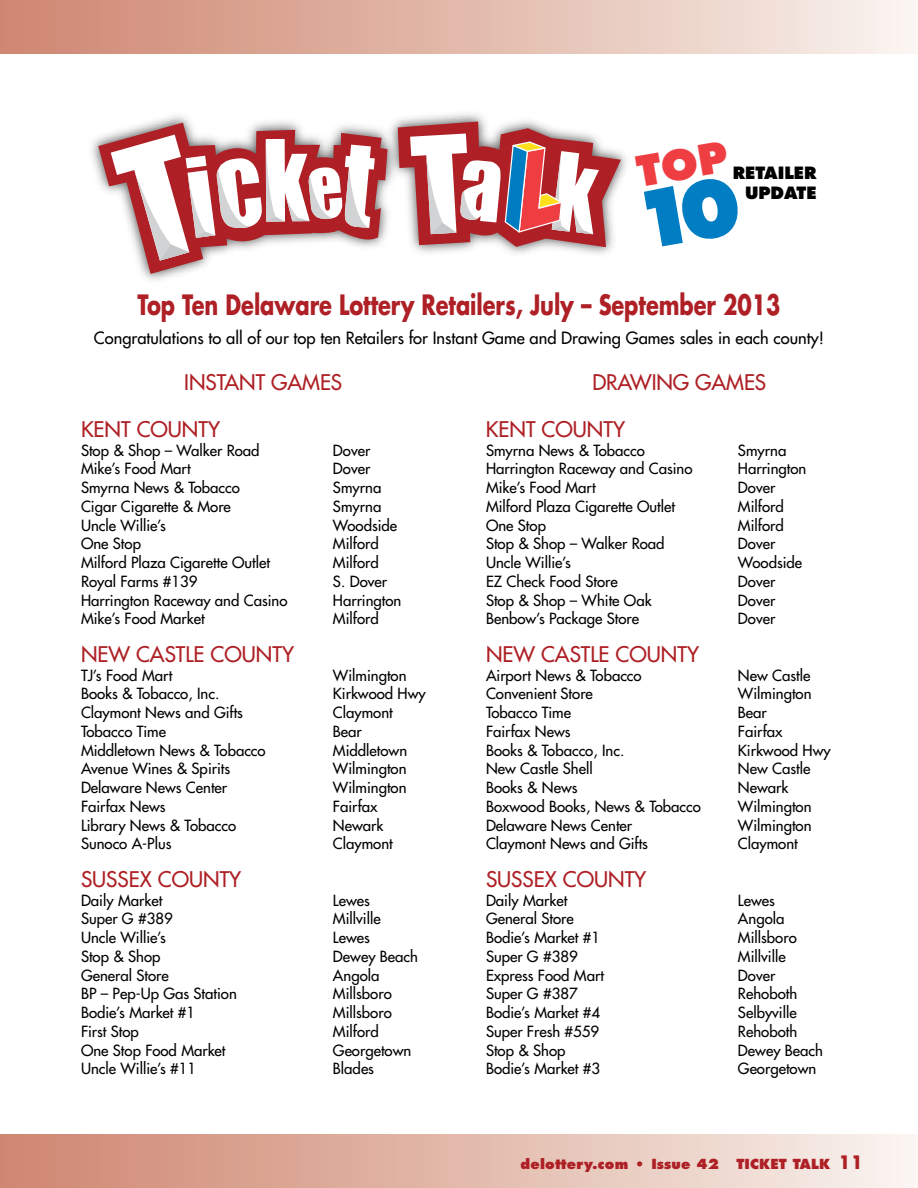
<style>
.page{position:relative;width:918px;height:1188px;background:#fff}
.page>*{position:absolute;margin:0;border:0;box-sizing:border-box;transform-origin:0 0}
.t1{font:700 27.3px "Futura Std";letter-spacing:-.005em;color:#ae2025;scale:.77 1}
.t2{font:500 21px "Futura Std";color:#ae2025}
.t3{font:500 16.5px "Futura Std";color:#000}
.t4{font:800 16.5px/19.8px "Futura Std";color:#000;text-align:right}
.t5{font:500 15px "Futura Std";color:#000}
.t6{font:800 13.5px "Futura Std";letter-spacing:.01em;color:#ae2025}
.s1{font-weight:700;font-size:18px}
</style>
<div class="page">
<div style="left:87px;top:110px;width:545px;height:176px;background:#000;opacity:.6"></div>
<svg style="left:98px;top:123px;width:290px;height:151px"></svg>
<svg style="left:111px;top:135px;width:264px;height:126px"></svg>
<svg style="left:398px;top:122px;width:223px;height:125px"></svg>
<div style="left:0;top:0;width:918px;height:54px;background:linear-gradient(to right,#ce846e,#f8f2ed)"></div>
<div style="left:0;top:1134px;width:918px;height:54px;background:linear-gradient(to right,#ce846e,#f8f2ed)"></div>
<p class="t4" style="left:733px;top:163px;width:85px">RETAILER<br>UPDATE</p>
<h1 class="t1" style="left:137px;top:287px;width:837px">Top Ten Delaware Lottery Retailers, July – September 2013</h1>
<p class="t3" style="left:94px;top:327px;width:732px">Congratulations to all of our top ten Retailers for Instant Game and Drawing Games sales in each county!</p>
<h2 class="t2" style="left:184px;top:369px;width:19px">Instant</h2>
<h2 class="t2" style="left:271px;top:369px;width:72px">GAMES</h2>
<h2 class="t2" style="left:81px;top:416px;width:85px">KENT County</h2>
<p class="t5" style="left:81px;top:441px;width:180px">Stop &amp; Shop – Walker Road</p>
<p class="t5" style="left:333px;top:441px;width:39px">Dover</p>
<p class="t5" style="left:81px;top:459px;width:111px">Mike’s Food Mart</p>
<p class="t5" style="left:333px;top:459px;width:39px">Dover</p>
<p class="t5" style="left:81px;top:478px;width:160px">Smyrna News &amp; Tobacco</p>
<p class="t5" style="left:333px;top:478px;width:50px">Smyrna</p>
<p class="t5" style="left:81px;top:497px;width:151px">Cigar Cigarette &amp; More</p>
<p class="t5" style="left:333px;top:497px;width:50px">Smyrna</p>
<p class="t5" style="left:81px;top:516px;width:86px">Uncle Willie’s</p>
<p class="t5" style="left:333px;top:516px;width:66px">Woodside</p>
<p class="t5" style="left:81px;top:534px;width:62px">One Stop</p>
<p class="t5" style="left:333px;top:534px;width:47px">Milford</p>
<p class="t5" style="left:81px;top:553px;width:191px">Milford Plaza Cigarette Outlet</p>
<p class="t5" style="left:333px;top:553px;width:47px">Milford</p>
<p class="t5" style="left:81px;top:572px;width:118px">Royal Farms #139</p>
<p class="t5" style="left:333px;top:572px;width:56px">S. Dover</p>
<p class="t5" style="left:81px;top:591px;width:208px">Harrington Raceway and Casino</p>
<p class="t5" style="left:333px;top:591px;width:70px">Harrington</p>
<p class="t5" style="left:81px;top:609px;width:125px">Mike’s Food Market</p>
<p class="t5" style="left:333px;top:609px;width:47px">Milford</p>
<h2 class="t2" style="left:81px;top:641px;width:81px">New Castle</h2>
<h2 class="t2" style="left:211px;top:641px;width:29px">County</h2>
<p class="t5" style="left:81px;top:666px;width:93px">TJ’s Food Mart</p>
<p class="t5" style="left:333px;top:666px;width:75px">Wilmington</p>
<p class="t5" style="left:81px;top:684px;width:140px">Books &amp; Tobacco, Inc.</p>
<p class="t5" style="left:333px;top:684px;width:94px">Kirkwood Hwy</p>
<p class="t5" style="left:81px;top:703px;width:164px">Claymont News and Gifts</p>
<p class="t5" style="left:333px;top:703px;width:61px">Claymont</p>
<p class="t5" style="left:81px;top:722px;width:87px">Tobacco Time</p>
<p class="t5" style="left:333px;top:722px;width:30px">Bear</p>
<p class="t5" style="left:81px;top:741px;width:186px">Middletown News &amp; Tobacco</p>
<p class="t5" style="left:333px;top:741px;width:76px">Middletown</p>
<p class="t5" style="left:81px;top:759px;width:151px">Avenue Wines &amp; Spirits</p>
<p class="t5" style="left:333px;top:759px;width:75px">Wilmington</p>
<p class="t5" style="left:81px;top:778px;width:148px">Delaware News Center</p>
<p class="t5" style="left:333px;top:778px;width:75px">Wilmington</p>
<p class="t5" style="left:81px;top:797px;width:86px">Fairfax News</p>
<p class="t5" style="left:333px;top:797px;width:47px">Fairfax</p>
<p class="t5" style="left:81px;top:816px;width:157px">Library News &amp; Tobacco</p>
<p class="t5" style="left:333px;top:816px;width:52px">Newark</p>
<p class="t5" style="left:81px;top:834px;width:92px">Sunoco A-Plus</p>
<p class="t5" style="left:333px;top:834px;width:61px">Claymont</p>
<h2 class="t2" style="left:81px;top:866px;width:24px">Susse</h2>
<h2 class="t2" style="left:140px;top:866px;width:47px">x County</h2>
<p class="t5" style="left:81px;top:891px;width:83px">Daily Market</p>
<p class="t5" style="left:333px;top:891px;width:38px">Lewes</p>
<p class="t5" style="left:81px;top:909px;width:93px">Super G #389</p>
<p class="t5" style="left:333px;top:909px;width:49px">Millville</p>
<p class="t5" style="left:81px;top:928px;width:86px">Uncle Willie’s</p>
<p class="t5" style="left:333px;top:928px;width:38px">Lewes</p>
<p class="t5" style="left:81px;top:947px;width:81px">Stop &amp; Shop</p>
<p class="t5" style="left:333px;top:947px;width:87px">Dewey Beach</p>
<p class="t5" style="left:81px;top:966px;width:89px">General Store</p>
<p class="t5" style="left:333px;top:966px;width:48px">Angola</p>
<p class="t5" style="left:81px;top:984px;width:157px">BP – Pep-Up Gas Station</p>
<p class="t5" style="left:333px;top:984px;width:60px">Millsboro</p>
<p class="t5" style="left:81px;top:1003px;width:116px">Bodie’s Market #1</p>
<p class="t5" style="left:333px;top:1003px;width:60px">Millsboro</p>
<p class="t5" style="left:81px;top:1022px;width:59px">First Stop</p>
<p class="t5" style="left:333px;top:1022px;width:47px">Milford</p>
<p class="t5" style="left:81px;top:1041px;width:146px">One Stop Food Market</p>
<p class="t5" style="left:333px;top:1041px;width:80px">Georgetown</p>
<p class="t5" style="left:81px;top:1059px;width:117px">Uncle Willie’s #11</p>
<p class="t5" style="left:333px;top:1059px;width:43px">Blades</p>
<h2 class="t2" style="left:592px;top:369px;width:15px">drawing</h2>
<h2 class="t2" style="left:695px;top:369px;width:72px">GAMES</h2>
<h2 class="t2" style="left:486px;top:416px;width:85px">KENT County</h2>
<p class="t5" style="left:486px;top:441px;width:160px">Smyrna News &amp; Tobacco</p>
<p class="t5" style="left:738px;top:441px;width:50px">Smyrna</p>
<p class="t5" style="left:486px;top:459px;width:208px">Harrington Raceway and Casino</p>
<p class="t5" style="left:738px;top:459px;width:70px">Harrington</p>
<p class="t5" style="left:486px;top:478px;width:111px">Mike’s Food Mart</p>
<p class="t5" style="left:738px;top:478px;width:39px">Dover</p>
<p class="t5" style="left:486px;top:497px;width:191px">Milford Plaza Cigarette Outlet</p>
<p class="t5" style="left:738px;top:497px;width:47px">Milford</p>
<p class="t5" style="left:486px;top:516px;width:62px">One Stop</p>
<p class="t5" style="left:738px;top:516px;width:47px">Milford</p>
<p class="t5" style="left:486px;top:534px;width:180px">Stop &amp; Shop – Walker Road</p>
<p class="t5" style="left:738px;top:534px;width:39px">Dover</p>
<p class="t5" style="left:486px;top:553px;width:86px">Uncle Willie’s</p>
<p class="t5" style="left:738px;top:553px;width:66px">Woodside</p>
<p class="t5" style="left:486px;top:572px;width:133px">EZ Check Food Store</p>
<p class="t5" style="left:738px;top:572px;width:39px">Dover</p>
<p class="t5" style="left:486px;top:591px;width:167px">Stop &amp; Shop – White Oak</p>
<p class="t5" style="left:738px;top:591px;width:39px">Dover</p>
<p class="t5" style="left:486px;top:609px;width:155px">Benbow’s Package Store</p>
<p class="t5" style="left:738px;top:609px;width:39px">Dover</p>
<h2 class="t2" style="left:486px;top:641px;width:81px">New Castle</h2>
<h2 class="t2" style="left:616px;top:641px;width:29px">County</h2>
<p class="t5" style="left:486px;top:666px;width:157px">Airport News &amp; Tobacco</p>
<p class="t5" style="left:738px;top:666px;width:74px">New Castle</p>
<p class="t5" style="left:486px;top:684px;width:108px">Convenient Store</p>
<p class="t5" style="left:738px;top:684px;width:75px">Wilmington</p>
<p class="t5" style="left:486px;top:703px;width:87px">Tobacco Time</p>
<p class="t5" style="left:738px;top:703px;width:30px">Bear</p>
<p class="t5" style="left:486px;top:722px;width:86px">Fairfax News</p>
<p class="t5" style="left:738px;top:722px;width:47px">Fairfax</p>
<p class="t5" style="left:486px;top:741px;width:140px">Books &amp; Tobacco, Inc.</p>
<p class="t5" style="left:738px;top:741px;width:94px">Kirkwood Hwy</p>
<p class="t5" style="left:486px;top:759px;width:108px">New Castle Shell</p>
<p class="t5" style="left:738px;top:759px;width:74px">New Castle</p>
<p class="t5" style="left:486px;top:778px;width:93px">Books &amp; News</p>
<p class="t5" style="left:738px;top:778px;width:52px">Newark</p>
<p class="t5" style="left:486px;top:797px;width:216px">Boxwood Books, News &amp; Tobacco</p>
<p class="t5" style="left:738px;top:797px;width:75px">Wilmington</p>
<p class="t5" style="left:486px;top:816px;width:148px">Delaware News Center</p>
<p class="t5" style="left:738px;top:816px;width:75px">Wilmington</p>
<p class="t5" style="left:486px;top:834px;width:164px">Claymont News and Gifts</p>
<p class="t5" style="left:738px;top:834px;width:61px">Claymont</p>
<h2 class="t2" style="left:486px;top:866px;width:24px">Susse</h2>
<h2 class="t2" style="left:545px;top:866px;width:47px">x County</h2>
<p class="t5" style="left:486px;top:891px;width:83px">Daily Market</p>
<p class="t5" style="left:738px;top:891px;width:38px">Lewes</p>
<p class="t5" style="left:486px;top:909px;width:89px">General Store</p>
<p class="t5" style="left:738px;top:909px;width:48px">Angola</p>
<p class="t5" style="left:486px;top:928px;width:116px">Bodie’s Market #1</p>
<p class="t5" style="left:738px;top:928px;width:60px">Millsboro</p>
<p class="t5" style="left:486px;top:947px;width:93px">Super G #389</p>
<p class="t5" style="left:738px;top:947px;width:49px">Millville</p>
<p class="t5" style="left:486px;top:966px;width:120px">Express Food Mart</p>
<p class="t5" style="left:738px;top:966px;width:39px">Dover</p>
<p class="t5" style="left:486px;top:984px;width:93px">Super G #387</p>
<p class="t5" style="left:738px;top:984px;width:61px">Rehoboth</p>
<p class="t5" style="left:486px;top:1003px;width:116px">Bodie’s Market #4</p>
<p class="t5" style="left:738px;top:1003px;width:60px">Selbyville</p>
<p class="t5" style="left:486px;top:1022px;width:115px">Super Fresh #559</p>
<p class="t5" style="left:738px;top:1022px;width:61px">Rehoboth</p>
<p class="t5" style="left:486px;top:1041px;width:81px">Stop &amp; Shop</p>
<p class="t5" style="left:738px;top:1041px;width:87px">Dewey Beach</p>
<p class="t5" style="left:486px;top:1059px;width:116px">Bodie’s Market #3</p>
<p class="t5" style="left:738px;top:1059px;width:80px">Georgetown</p>
<p class="t6" style="left:521px;top:1155px;width:200px">delottery.com • Issue 42</p>
<p class="t6" style="left:736px;top:1155px;width:128px">TICKET TALK <span class="s1">11</span></p>
</div>
